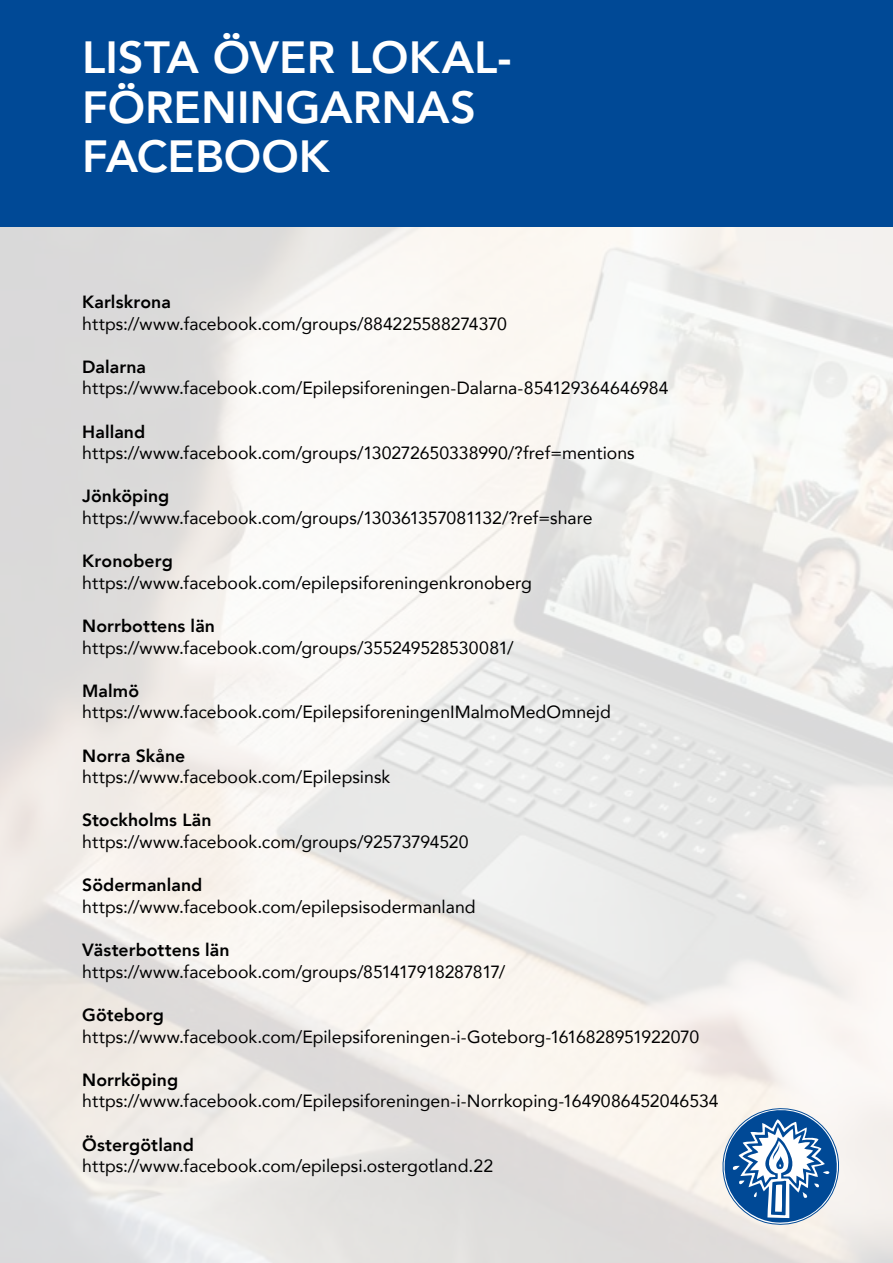
<style>
.page{position:relative;width:893px;height:1263px;background:#fff}
.page>*{position:absolute;margin:0;border:0;box-sizing:border-box;transform-origin:0 0}
.t1{font:800 45px/49.5px "Avenir";color:#fff}
.t2{font:17.7px "Avenir";color:#000}
.t3{font:800 17.7px "Avenir";letter-spacing:.005em;color:#000}
</style>
<div class="page">
<img style="left:0;top:226px;width:893px;height:1037px">
<div style="left:0;top:0;width:893px;height:226px;background:#004996"></div>
<svg style="left:719px;top:1105px;width:120px;height:120px"></svg>
<h1 class="t1" style="left:82px;top:33px;width:431px">LISTA ÖVER LOKAL-<br>FÖRENINGARNAS<br>FACEBOOK</h1>
<p class="t3" style="left:82px;top:288px;width:90px">Karlskrona</p>
<p class="t2" style="left:82px;top:309px;width:426px">https://www.facebook.com/groups/884225588274370</p>
<p class="t3" style="left:82px;top:353px;width:65px">Dalarna</p>
<p class="t2" style="left:82px;top:374px;width:588px">https://www.facebook.com/Epilepsiforeningen-Dalarna-854129364646984</p>
<p class="t3" style="left:82px;top:418px;width:64px">Halland</p>
<p class="t2" style="left:82px;top:439px;width:554px">https://www.facebook.com/groups/130272650338990/?fref=mentions</p>
<p class="t3" style="left:82px;top:482px;width:89px">Jönköping</p>
<p class="t2" style="left:82px;top:504px;width:512px">https://www.facebook.com/groups/130361357081132/?ref=share</p>
<p class="t3" style="left:82px;top:547px;width:92px">Kronoberg</p>
<p class="t2" style="left:82px;top:568px;width:451px">https://www.facebook.com/epilepsiforeningenkronoberg</p>
<p class="t3" style="left:82px;top:612px;width:134px">Norrbottens län</p>
<p class="t2" style="left:82px;top:633px;width:433px">https://www.facebook.com/groups/355249528530081/</p>
<p class="t3" style="left:82px;top:677px;width:58px">Malmö</p>
<p class="t2" style="left:82px;top:698px;width:530px">https://www.facebook.com/EpilepsiforeningenIMalmoMedOmnejd</p>
<p class="t3" style="left:82px;top:742px;width:105px">Norra Skåne</p>
<p class="t2" style="left:82px;top:763px;width:310px">https://www.facebook.com/Epilepsinsk</p>
<p class="t3" style="left:82px;top:806px;width:131px">Stockholms Län</p>
<p class="t2" style="left:82px;top:828px;width:388px">https://www.facebook.com/groups/92573794520</p>
<p class="t3" style="left:82px;top:871px;width:122px">Södermanland</p>
<p class="t2" style="left:82px;top:892px;width:395px">https://www.facebook.com/epilepsisodermanland</p>
<p class="t3" style="left:82px;top:936px;width:149px">Västerbottens län</p>
<p class="t2" style="left:82px;top:957px;width:425px">https://www.facebook.com/groups/851417918287817/</p>
<p class="t3" style="left:82px;top:1001px;width:83px">Göteborg</p>
<p class="t2" style="left:82px;top:1022px;width:618px">https://www.facebook.com/Epilepsiforeningen-i-Goteborg-1616828951922070</p>
<p class="t3" style="left:82px;top:1066px;width:97px">Norrköping</p>
<p class="t2" style="left:82px;top:1087px;width:638px">https://www.facebook.com/Epilepsiforeningen-i-Norrkoping-1649086452046534</p>
<p class="t3" style="left:82px;top:1130px;width:113px">Östergötland</p>
<p class="t2" style="left:82px;top:1152px;width:412px">https://www.facebook.com/epilepsi.ostergotland.22</p>
</div>
